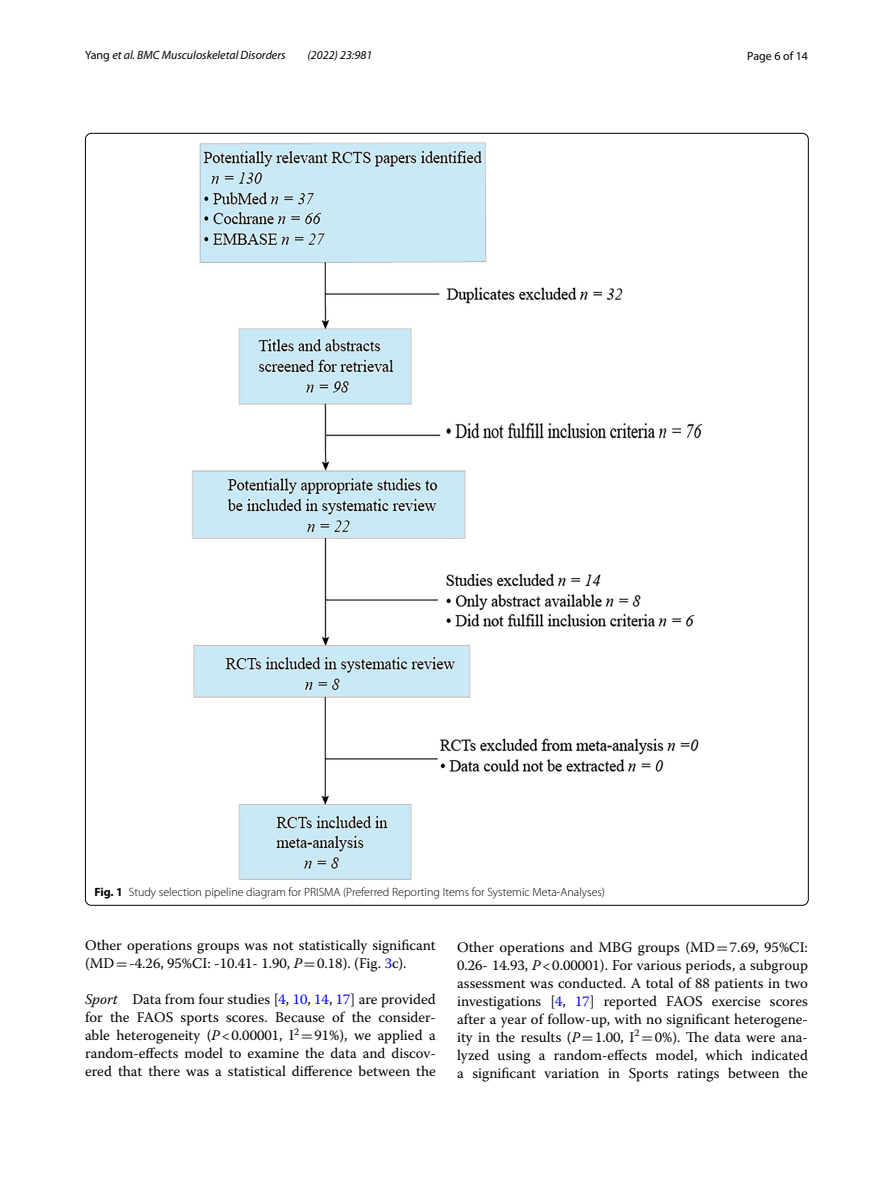
<style>
.page{position:relative;width:893px;height:1187px;background:#fff}
.page>*{position:absolute;margin:0;border:0;box-sizing:border-box;transform-origin:0 0}
.t1{font:14.7px/18px "Warnock Pro";color:#000;text-align:justify}
.t2{font:300 12px "Myriad Pro";color:#000}
.t3{font:italic 12px "Myriad Pro";color:#000}
.t4{font:12px "Myriad Pro";color:#000}
.s1{font-style:normal}
.s2{font-weight:700}
.s3{font-family:"MTSY"}
.s4{font-style:italic}
.s5{color:#00f}
</style>
<div class="page">
<img style="left:192px;top:142px;width:510px;height:738px">
<p class="t3" style="left:85px;top:48px;width:202px"><span class="s1">Yang</span> et al. BMC Musculoskeletal Disorders</p>
<p class="t3" style="left:308px;top:48px;width:66px">(2022) 23:981</p>
<p class="t4" style="left:747px;top:48px;width:62px">Page 6 of 14</p>
<p class="t2" style="left:94px;top:885px;width:512px"><span class="s2">Fig. 1</span> Study selection pipeline diagram for PRISMA (Preferred Reporting Items for Systemic Meta-Analyses)</p>
<p class="t1" style="left:85px;top:935px;width:352px">Other operations groups was not statistically significant (MD<span class="s3">=</span>-4.26, 95%CI: -10.41- 1.90, <span class="s4">P</span><span class="s3">=</span>0.18). (Fig. <span class="s5">3</span>c).</p>
<p class="t1" style="left:85px;top:990px;width:352px"><span class="s4">Sport</span> Data from four studies [<span class="s5">4</span>, <span class="s5">10</span>, <span class="s5">14</span>, <span class="s5">17</span>] are provided for the FAOS sports scores. Because of the consider&shy;able heterogeneity (<span class="s4">P</span>&lt;0.00001, I<sup>2</sup> <span class="s3">=</span>91%), we applied a random-effects model to examine the data and discov&shy;ered that there was a statistical difference between the</p>
<p class="t1" style="left:457px;top:937px;width:352px">Other operations and MBG groups (MD<span class="s3">=</span>7.69, 95%CI:<br>0.26- 14.93, <span class="s4">P</span>&lt;0.00001). For various periods, a subgroup assessment was conducted. A total of 88 patients in two investigations [<span class="s5">4</span>, <span class="s5">17</span>] reported FAOS exercise scores after a year of follow-up, with no significant heterogene&shy;ity in the results (<span class="s4">P</span><span class="s3">=</span>1.00, I<sup>2</sup> <span class="s3">=</span>0%). The data were ana&shy;lyzed using a random-effects model, which indicated a significant variation in Sports ratings between the</p>
</div>
